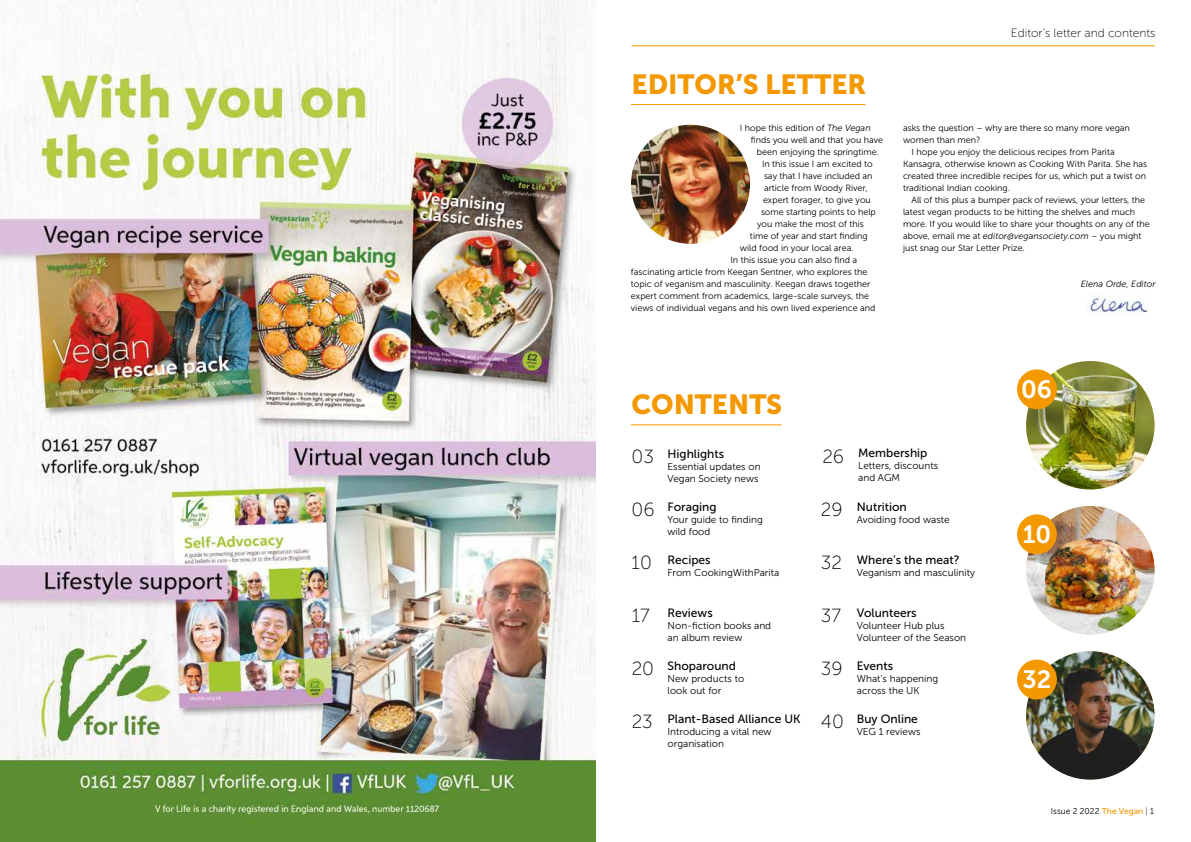
<style>
.page{position:relative;width:1191px;height:842px;background:#fff}
.page>*{position:absolute;margin:0;border:0;box-sizing:border-box;transform-origin:0 0}
.t1{font:27.5px "Museo Sans 900";color:#f49800}
.t2{font:25px "Museo Sans 700";color:#fff}
.t3{font:12px "Museo Sans 500";color:#000}
.t4{font:12px "Museo Sans 100";color:#000}
.t5{font:10px/12px "Museo Sans 300";color:#000}
.t6{font:9px "Museo Sans 300";color:#000}
.t7{font:italic 9px "Museo Sans 300";color:#000}
.t8{font:8.5px "Museo Sans 300";color:#000}
.s1{font-style:italic}
.s2{font-family:"Museo Sans 100";font-size:19px}
.s3{font-family:"Museo Sans 500";color:#f49800}
.s4{font-family:"Museo Sans 100"}
</style>
<div class="page">
<hr style="left:631px;top:45px;width:524px;height:1px;background:#f49800">
<img style="left:1026px;top:361px;width:128px;height:128px;border-radius:64px">
<div style="left:1017px;top:369px;width:39px;height:40px;background:#f49800;border-radius:50%"></div>
<img style="left:1026px;top:506px;width:128px;height:128px;border-radius:64px">
<div style="left:1017px;top:514px;width:39px;height:40px;background:#f49800;border-radius:50%"></div>
<img style="left:1026px;top:651px;width:128px;height:129px;border-radius:64px">
<div style="left:1017px;top:659px;width:39px;height:40px;background:#f49800;border-radius:50%"></div>
<img style="left:631px;top:125px;width:119px;height:119px;border-radius:60px">
<hr style="left:631px;top:104px;width:234px;height:1px;background:#f49800">
<hr style="left:631px;top:424px;width:150px;height:1px;background:#f49800">
<img style="left:1086px;top:296px;width:62px;height:18px">
<img style="left:0;top:0;width:595px;height:842px">
<h1 class="t1" style="left:631px;top:69px;width:236px">EDITOR’S LETTER</h1>
<p class="t6" style="left:740px;top:123px;width:132px">I hope this edition of <span class="s1">The Vegan</span></p>
<p class="t6" style="left:751px;top:135px;width:134px">finds you well and that you have</p>
<p class="t6" style="left:757px;top:147px;width:124px">been enjoying the springtime.</p>
<p class="t6" style="left:762px;top:159px;width:112px">In this issue I am excited to</p>
<p class="t6" style="left:764px;top:171px;width:110px">say that I have included an</p>
<p class="t6" style="left:764px;top:183px;width:105px">article from Woody River,</p>
<p class="t6" style="left:763px;top:195px;width:109px">expert forager, to give you</p>
<p class="t6" style="left:761px;top:207px;width:116px">some starting points to help</p>
<p class="t6" style="left:757px;top:219px;width:108px">you make the most of this</p>
<p class="t6" style="left:750px;top:231px;width:119px">time of year and start finding</p>
<p class="t6" style="left:740px;top:243px;width:115px">wild food in your local area.</p>
<p class="t6" style="left:730px;top:255px;width:128px">In this issue you can also find a</p>
<p class="t6" style="left:631px;top:267px;width:238px">fascinating article from Keegan Sentner, who explores the</p>
<p class="t6" style="left:631px;top:279px;width:241px">topic of veganism and masculinity. Keegan draws together</p>
<p class="t6" style="left:631px;top:291px;width:240px">expert comment from academics, large-scale surveys, the</p>
<p class="t6" style="left:631px;top:303px;width:246px">views of individual vegans and his own lived experience and</p>
<h3 class="t4" style="left:1011px;top:26px;width:146px">Editor’s letter and contents</h3>
<p class="t6" style="left:903px;top:123px;width:228px">asks the question – why are there so many more vegan</p>
<p class="t6" style="left:903px;top:135px;width:79px">women than men?</p>
<p class="t6" style="left:911px;top:147px;width:205px">I hope you enjoy the delicious recipes from Parita</p>
<p class="t6" style="left:903px;top:159px;width:245px">Kansagra, otherwise known as Cooking With Parita. She has</p>
<p class="t6" style="left:903px;top:171px;width:245px">created three incredible recipes for us, which put a twist on</p>
<p class="t6" style="left:903px;top:183px;width:108px">traditional Indian cooking.</p>
<p class="t6" style="left:911px;top:195px;width:235px">All of this plus a bumper pack of reviews, your letters, the</p>
<p class="t6" style="left:903px;top:207px;width:234px">latest vegan products to be hitting the shelves and much</p>
<p class="t6" style="left:903px;top:219px;width:248px">more. If you would like to share your thoughts on any of the</p>
<p class="t6" style="left:903px;top:231px;width:240px">above, email me at <span class="s1">editor@vegansociety.com</span> – you might</p>
<p class="t6" style="left:903px;top:243px;width:123px">just snag our Star Letter Prize.</p>
<p class="t7" style="left:1080px;top:279px;width:76px">Elena Orde, Editor</p>
<h1 class="t1" style="left:631px;top:389px;width:152px">CONTENTS</h1>
<h3 class="t3" style="left:631px;top:447px;width:94px"><span class="s2">03</span> Highlights</h3>
<p class="t5" style="left:667px;top:460px;width:95px">Essential updates on<br>Vegan Society news</p>
<h3 class="t3" style="left:631px;top:500px;width:86px"><span class="s2">06</span> Foraging</h3>
<p class="t5" style="left:667px;top:513px;width:97px">Your guide to finding wild food</p>
<h3 class="t3" style="left:631px;top:553px;width:80px"><span class="s2">10</span> Recipes</h3>
<p class="t5" style="left:667px;top:566px;width:113px">From CookingWithParita</p>
<h3 class="t3" style="left:631px;top:606px;width:83px"><span class="s2">17</span> Reviews</h3>
<p class="t5" style="left:667px;top:619px;width:105px">Non-fiction books and an album review</p>
<h3 class="t3" style="left:631px;top:659px;width:106px"><span class="s2">20</span> Shoparound</h3>
<p class="t5" style="left:667px;top:672px;width:78px">New products to look out for</p>
<h3 class="t3" style="left:631px;top:712px;width:170px"><span class="s2">23</span> Plant-Based Alliance UK</h3>
<p class="t5" style="left:667px;top:725px;width:105px">Introducing a vital new organisation</p>
<h3 class="t3" style="left:822px;top:447px;width:107px"><span class="s2">26</span> Membership</h3>
<p class="t5" style="left:858px;top:460px;width:81px">Letters, discounts and AGM</p>
<h3 class="t3" style="left:821px;top:500px;width:87px"><span class="s2">29</span> Nutrition</h3>
<p class="t5" style="left:856px;top:513px;width:94px">Avoiding food waste</p>
<h3 class="t3" style="left:821px;top:553px;width:140px"><span class="s2">32</span> Where’s the meat?</h3>
<p class="t5" style="left:856px;top:566px;width:120px">Veganism and masculinity</p>
<h3 class="t3" style="left:821px;top:606px;width:97px"><span class="s2">37</span> Volunteers</h3>
<p class="t5" style="left:856px;top:619px;width:111px">Volunteer Hub plus<br>Volunteer of the Season</p>
<h3 class="t3" style="left:821px;top:659px;width:74px"><span class="s2">39</span> Events</h3>
<p class="t5" style="left:856px;top:672px;width:83px">What’s happening across the UK</p>
<h3 class="t3" style="left:821px;top:712px;width:98px"><span class="s2">40</span> Buy Online</h3>
<p class="t5" style="left:856px;top:725px;width:65px">VEG 1 reviews</p>
<h2 class="t2" style="left:1021px;top:376px;width:32px">06</h2>
<h2 class="t2" style="left:1022px;top:521px;width:30px">10</h2>
<h2 class="t2" style="left:1022px;top:666px;width:30px">32</h2>
<p class="t8" style="left:1051px;top:806px;width:105px">Issue 2 2022 <span class="s3">The Vegan</span> <span class="s4">|</span> 1</p>
</div>
